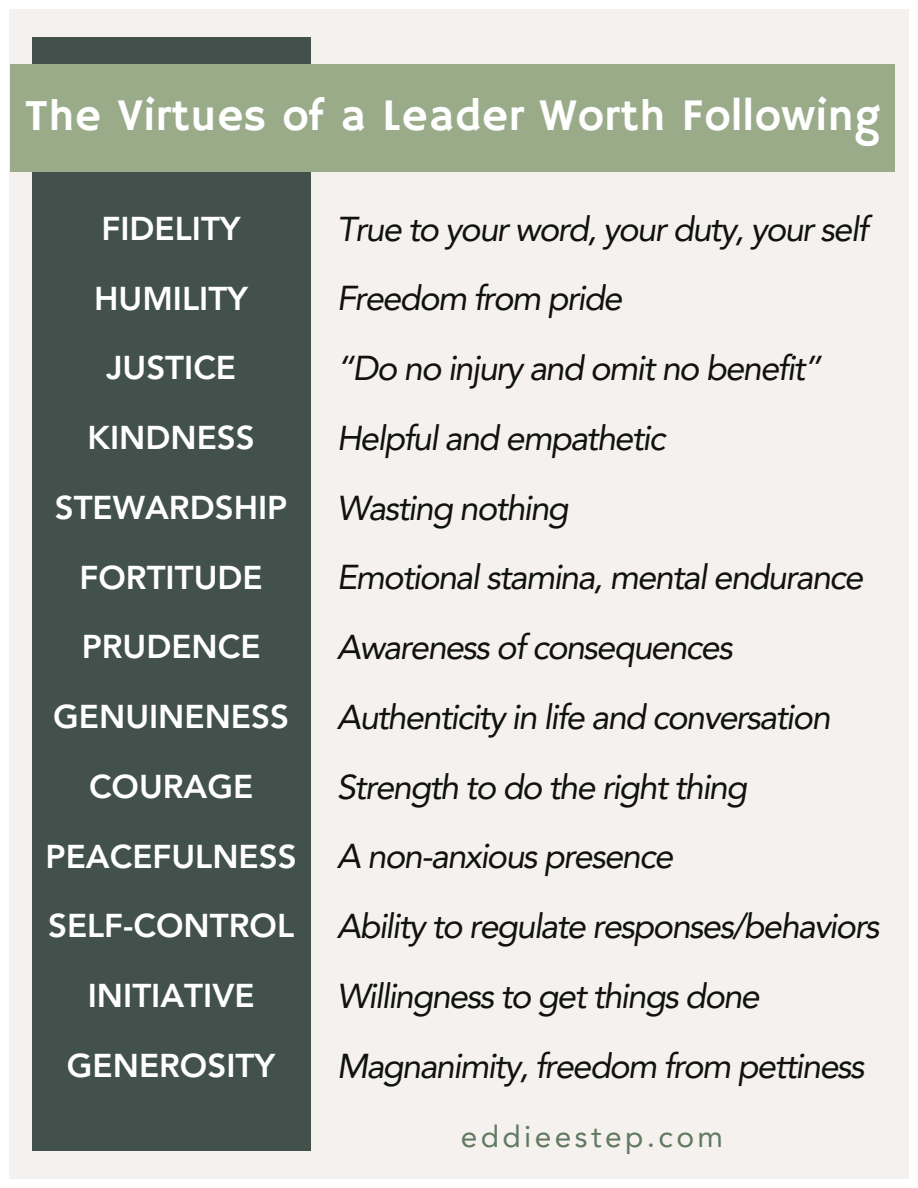
<style>
.page{position:relative;width:918px;height:1188px;background:#fff}
.page>*{position:absolute;margin:0;border:0;box-sizing:border-box;transform-origin:0 0}
.t1{font:45px "Hammersmith One";letter-spacing:.01em;color:#fff}
.t2{font:italic 34.5px/69.6px "Avenir LT Pro";letter-spacing:-.05em;color:#0f1211}
.t3{font:800 33px/69.6px "Avenir LT Pro";color:#fff;text-align:center}
.t4{font:30px "Avenir LT Pro";letter-spacing:.115em;color:#617960}
</style>
<div class="page">
<div style="left:9px;top:9px;width:900px;height:1170px;background:#f4f1ee"></div>
<div style="left:32px;top:37px;width:278px;height:1113px;background:#43514c"></div>
<div style="left:11px;top:64px;width:884px;height:108px;background:#9aab8a"></div>
<h1 class="t1" style="left:25px;top:89px;width:857px">The Virtues of a Leader Worth Following</h1>
<h2 class="t3" style="left:46px;top:197px;width:252px">FIDELITY<br>HUMILITY<br>JUSTICE<br>KINDNESS<br>STEWARDSHIP<br>FORTITUDE<br>PRUDENCE<br>GENUINENESS<br>COURAGE<br>PEACEFULNESS<br>SELF-CONTROL<br>INITIATIVE<br>GENEROSITY</h2>
<h3 class="t2" style="left:337px;top:197px;width:544px">True to your word, your duty, your self<br>Freedom from pride<br>“Do no injury and omit no benefit”<br>Helpful and empathetic<br>Wasting nothing<br>Emotional stamina, mental endurance<br>Awareness of consequences<br>Authenticity in life and conversation<br>Strength to do the right thing<br>A non-anxious presence<br>Ability to regulate responses/behaviors<br>Willingness to get things done<br>Magnanimity, freedom from pettiness</h3>
<p class="t4" style="left:461px;top:1124px;width:264px">eddieestep.com</p>
</div>
